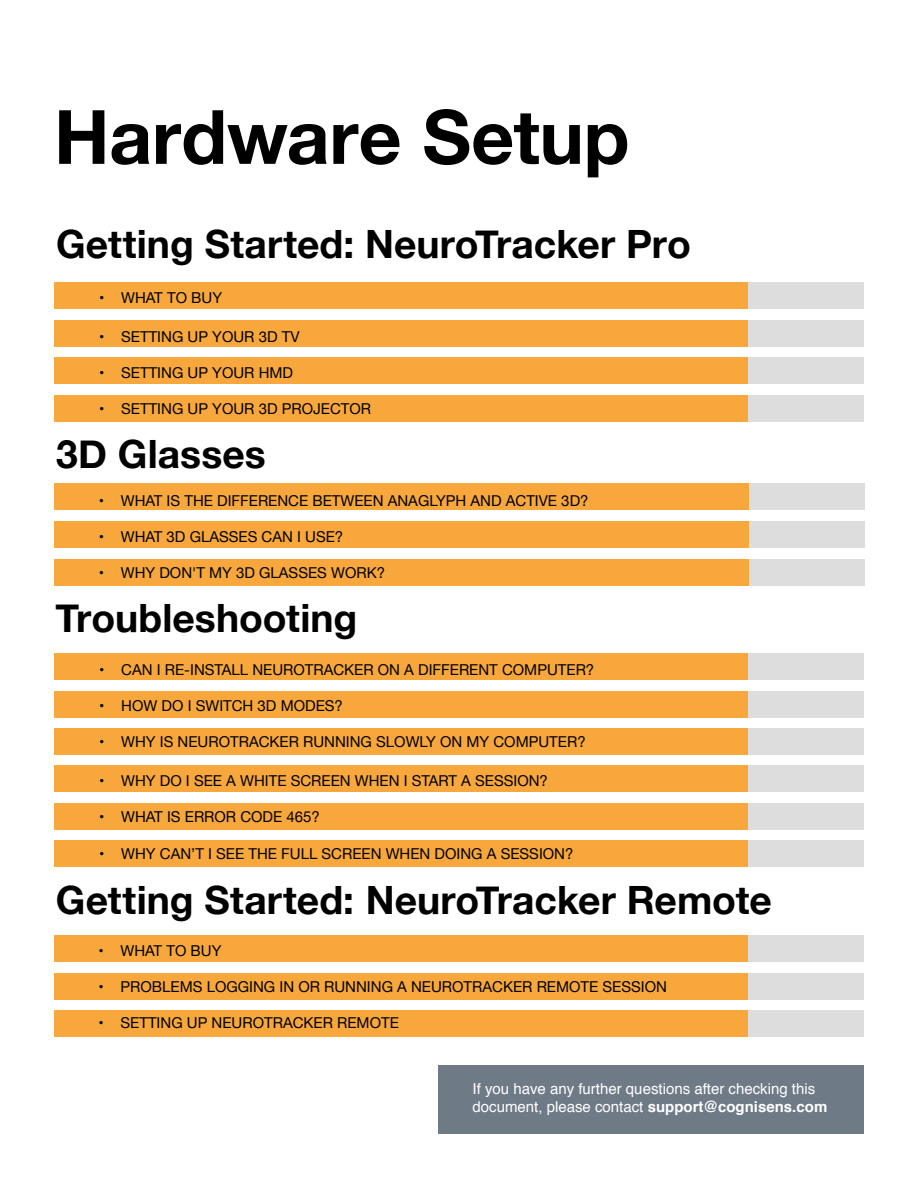
<style>
.page{position:relative;width:918px;height:1188px;background:#fff}
.page>*{position:absolute;margin:0;border:0;box-sizing:border-box;transform-origin:0 0}
.t1{font:700 75px "Helvetica Neue";letter-spacing:-.005em;color:#000}
.t2{font:700 39px "Helvetica Neue";color:#000}
.t3{font:15px "Helvetica Neue";color:#000}
.t4{font:15px/18px "Helvetica";color:#fff}
.s1{font-weight:700}
</style>
<div class="page">
<div style="left:439px;top:1066px;width:425px;height:68px;background:#6f7a87"></div>
<div style="left:54px;top:282px;width:695px;height:27px;background:#f7a73b"></div>
<div style="left:749px;top:282px;width:115px;height:27px;background:#ddd"></div>
<div style="left:54px;top:320px;width:695px;height:27px;background:#f7a73b"></div>
<div style="left:749px;top:320px;width:115px;height:27px;background:#ddd"></div>
<div style="left:54px;top:357px;width:695px;height:27px;background:#f7a73b"></div>
<div style="left:749px;top:357px;width:115px;height:27px;background:#ddd"></div>
<div style="left:54px;top:483px;width:695px;height:27px;background:#f7a73b"></div>
<div style="left:749px;top:483px;width:115px;height:27px;background:#ddd"></div>
<div style="left:54px;top:521px;width:695px;height:27px;background:#f7a73b"></div>
<div style="left:749px;top:521px;width:115px;height:27px;background:#ddd"></div>
<div style="left:54px;top:559px;width:695px;height:26px;background:#f7a73b"></div>
<div style="left:749px;top:559px;width:115px;height:26px;background:#ddd"></div>
<div style="left:54px;top:653px;width:695px;height:27px;background:#f7a73b"></div>
<div style="left:749px;top:653px;width:115px;height:27px;background:#ddd"></div>
<div style="left:54px;top:691px;width:695px;height:27px;background:#f7a73b"></div>
<div style="left:749px;top:691px;width:115px;height:27px;background:#ddd"></div>
<div style="left:54px;top:728px;width:695px;height:27px;background:#f7a73b"></div>
<div style="left:749px;top:728px;width:115px;height:27px;background:#ddd"></div>
<div style="left:54px;top:765px;width:695px;height:27px;background:#f7a73b"></div>
<div style="left:749px;top:765px;width:115px;height:27px;background:#ddd"></div>
<div style="left:54px;top:803px;width:695px;height:27px;background:#f7a73b"></div>
<div style="left:749px;top:803px;width:115px;height:27px;background:#ddd"></div>
<div style="left:54px;top:840px;width:695px;height:27px;background:#f7a73b"></div>
<div style="left:749px;top:840px;width:115px;height:27px;background:#ddd"></div>
<div style="left:54px;top:935px;width:695px;height:27px;background:#f7a73b"></div>
<div style="left:749px;top:935px;width:115px;height:27px;background:#ddd"></div>
<div style="left:54px;top:973px;width:695px;height:27px;background:#f7a73b"></div>
<div style="left:749px;top:973px;width:115px;height:27px;background:#ddd"></div>
<div style="left:54px;top:1010px;width:695px;height:27px;background:#f7a73b"></div>
<div style="left:749px;top:1010px;width:115px;height:27px;background:#ddd"></div>
<div style="left:54px;top:395px;width:695px;height:27px;background:#f7a73b"></div>
<div style="left:749px;top:395px;width:115px;height:27px;background:#ddd"></div>
<h1 class="t1" style="left:54px;top:91px;width:577px">Hardware Setup</h1>
<h2 class="t2" style="left:56px;top:220px;width:636px">Getting Started: NeuroTracker Pro</h2>
<p class="t3" style="left:99px;top:289px;width:124px">• WHAT TO BUY</p>
<p class="t3" style="left:99px;top:328px;width:202px">• SETTING UP YOUR 3D TV</p>
<p class="t3" style="left:99px;top:364px;width:195px">• SETTING UP YOUR HMD</p>
<p class="t3" style="left:99px;top:400px;width:273px">• SETTING UP YOUR 3D PROJECTOR</p>
<h2 class="t2" style="left:56px;top:430px;width:211px">3D Glasses</h2>
<p class="t3" style="left:99px;top:492px;width:491px">• WHAT IS THE DIFFERENCE BETWEEN ANAGLYPH AND ACTIVE 3D?</p>
<p class="t3" style="left:99px;top:528px;width:246px">• WHAT 3D GLASSES CAN I USE?</p>
<p class="t3" style="left:99px;top:564px;width:288px">• WHY DON'T MY 3D GLASSES WORK?</p>
<h2 class="t2" style="left:55px;top:594px;width:304px">Troubleshooting</h2>
<p class="t3" style="left:99px;top:661px;width:496px">• CAN I RE-INSTALL NEUROTRACKER ON A DIFFERENT COMPUTER?</p>
<p class="t3" style="left:99px;top:697px;width:245px">• HOW DO I SWITCH 3D MODES?</p>
<p class="t3" style="left:99px;top:733px;width:488px">• WHY IS NEUROTRACKER RUNNING SLOWLY ON MY COMPUTER?</p>
<p class="t3" style="left:99px;top:772px;width:450px">• WHY DO I SEE A WHITE SCREEN WHEN I START A SESSION?</p>
<p class="t3" style="left:99px;top:808px;width:222px">• WHAT IS ERROR CODE 465?</p>
<p class="t3" style="left:99px;top:845px;width:476px">• WHY CAN’T I SEE THE FULL SCREEN WHEN DOING A SESSION?</p>
<h2 class="t2" style="left:56px;top:876px;width:717px">Getting Started: NeuroTracker Remote</h2>
<p class="t3" style="left:99px;top:942px;width:124px">• WHAT TO BUY</p>
<p class="t3" style="left:99px;top:978px;width:570px">• PROBLEMS LOGGING IN OR RUNNING A NEUROTRACKER REMOTE SESSION</p>
<p class="t3" style="left:99px;top:1014px;width:302px">• SETTING UP NEUROTRACKER REMOTE</p>
<p class="t4" style="left:473px;top:1081px;width:356px">If you have any further questions after checking this document, please contact <span class="s1">support@cognisens.com</span></p>
</div>
